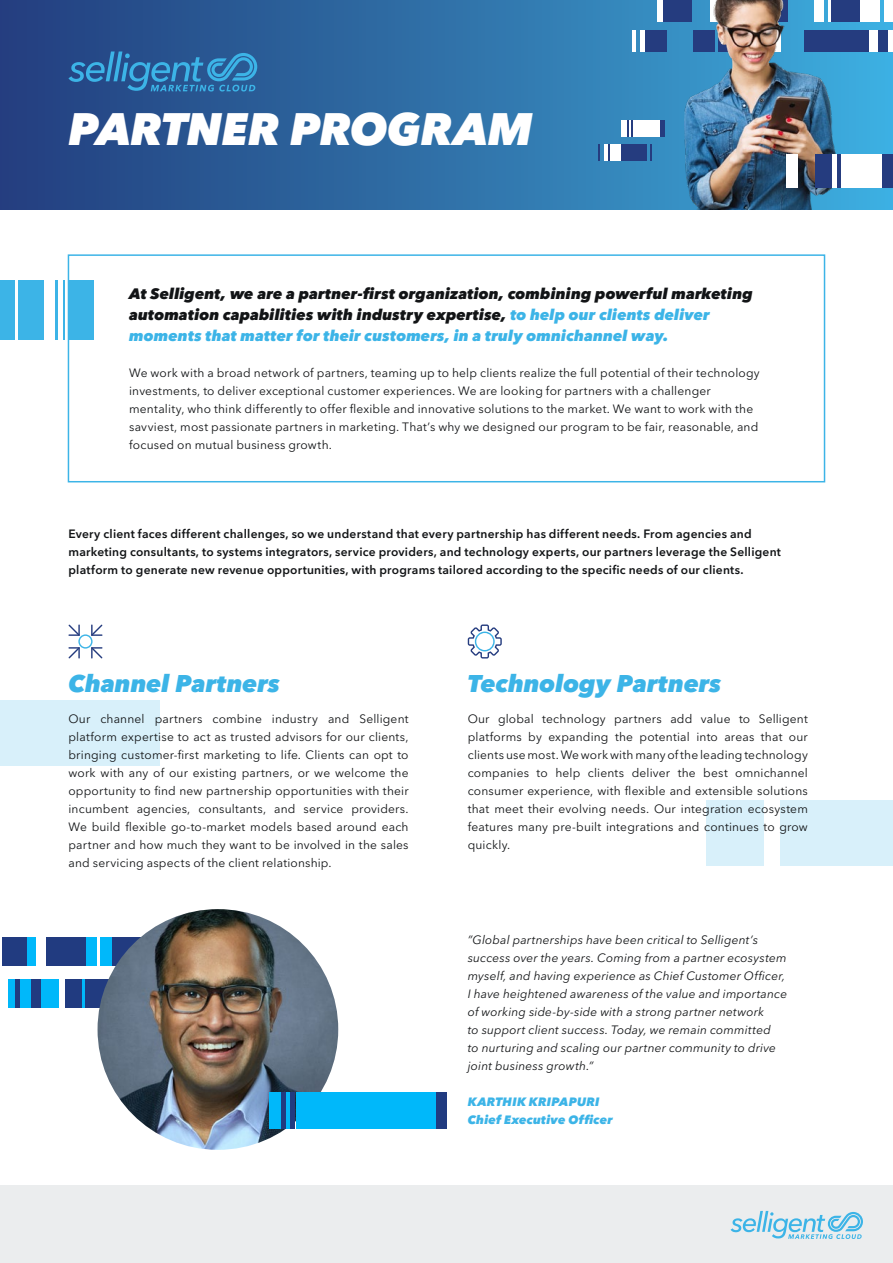
<style>
.page{position:relative;width:893px;height:1263px;background:#fff}
.page>*{position:absolute;margin:0;border:0;box-sizing:border-box;transform-origin:0 0}
.t1{font:italic 800 45px "Avenir Next LT Pro";letter-spacing:-.02em;color:#fff}
.t2{font:italic 800 24px "Avenir Next LT Pro";color:#3cb4e7}
.t3{font:italic 800 15px/21px "Avenir Next LT Pro";letter-spacing:.01em;color:#121416}
.t4{font:12px/18px "Avenir Next LT Pro";letter-spacing:.015em;color:#121416;text-align:justify}
.t5{font:italic 12px/18px "Avenir Next LT Pro";letter-spacing:.015em;color:#121416}
.t6{font:600 12px/18px "Avenir Next LT Pro";letter-spacing:.02em;color:#121416}
.t7{font:italic 800 12px "Avenir Next LT Pro";letter-spacing:.015em;color:#3cb4e7}
.s1{color:#3cb4e7}
</style>
<div class="page">
<div style="left:0;top:1185px;width:893px;height:78px;background:#ebedee"></div>
<div style="left:0;top:700px;width:160px;height:65px;background:#d8f0fa"></div>
<div style="left:707px;top:800px;width:57px;height:66px;background:#d8f0fa"></div>
<div style="left:780px;top:800px;width:113px;height:66px;background:#d8f0fa"></div>
<svg style="left:0;top:0;width:893px;height:210px;background:#2e6aa3"></svg>
<div style="left:68px;top:254px;width:757px;height:228px;border:2px solid #3cb4e7"></div>
<div style="left:0;top:280px;width:15px;height:60px;background:#3cb4e7"></div>
<div style="left:18px;top:280px;width:26px;height:60px;background:#3cb4e7"></div>
<div style="left:69px;top:280px;width:25px;height:60px;background:#3cb4e7"></div>
<hr style="left:63px;top:280px;width:2px;height:60px;background:#3cb4e7">
<hr style="left:55px;top:280px;width:2px;height:60px;background:#3cb4e7">
<svg style="left:730px;top:1211px;width:133px;height:28px"></svg>
<svg style="left:68px;top:51px;width:189px;height:41px;background:#2d6da7"></svg>
<svg style="left:657px;top:0;width:7px;height:21px"></svg>
<div style="left:884px;top:0;width:9px;height:21px;background:#fff"></div>
<div style="left:828px;top:0;width:52px;height:21px;background:#fff"></div>
<div style="left:640px;top:30px;width:6px;height:22px;background:#fff"></div>
<hr style="left:632px;top:30px;width:3px;height:22px;background:#fff">
<div style="left:866px;top:30px;width:27px;height:22px;background:#fff"></div>
<div style="left:664px;top:0;width:28px;height:21px;background:#253c7f"></div>
<div style="left:831px;top:0;width:28px;height:21px;background:#253c7f"></div>
<div style="left:645px;top:30px;width:22px;height:22px;background:#253c7f"></div>
<div style="left:804px;top:30px;width:65px;height:22px;background:#253c7f"></div>
<div style="left:878px;top:30px;width:9px;height:22px;background:#253c7f"></div>
<img style="left:685px;top:0;width:152px;height:210px">
<div style="left:787px;top:154px;width:11px;height:33px;background:#fff"></div>
<div style="left:830px;top:154px;width:62px;height:33px;background:#fff"></div>
<div style="left:815px;top:154px;width:17px;height:33px;background:#253c7f"></div>
<div style="left:882px;top:154px;width:11px;height:33px;background:#253c7f"></div>
<hr style="left:837px;top:154px;width:4px;height:33px;background:#253c7f">
<div style="left:634px;top:120px;width:26px;height:17px;background:#fff"></div>
<div style="left:622px;top:120px;width:11px;height:17px;background:#fff"></div>
<div style="left:604px;top:144px;width:30px;height:16px;background:#fff"></div>
<div style="left:660px;top:120px;width:5px;height:17px;background:#253c7f"></div>
<svg style="left:627px;top:120px;width:6px;height:17px"></svg>
<div style="left:622px;top:144px;width:25px;height:16px;background:#253c7f"></div>
<svg style="left:608px;top:144px;width:2px;height:16px"></svg>
<svg style="left:598px;top:144px;width:2px;height:16px"></svg>
<svg style="left:650px;top:144px;width:2px;height:16px"></svg>
<svg style="left:68px;top:624px;width:34px;height:34px"></svg>
<svg style="left:468px;top:624px;width:34px;height:34px"></svg>
<div style="left:20px;top:937px;width:16px;height:29px;background:#00b8fa"></div>
<div style="left:77px;top:937px;width:19px;height:29px;background:#00b8fa"></div>
<div style="left:100px;top:937px;width:19px;height:29px;background:#00b8fa"></div>
<div style="left:2px;top:937px;width:24px;height:29px;background:#213b80"></div>
<div style="left:46px;top:937px;width:39px;height:29px;background:#213b80"></div>
<div style="left:113px;top:937px;width:39px;height:29px;background:#213b80"></div>
<div style="left:8px;top:979px;width:51px;height:29px;background:#00b8fa"></div>
<div style="left:79px;top:979px;width:26px;height:29px;background:#00b8fa"></div>
<div style="left:31px;top:979px;width:10px;height:29px;background:#213b80"></div>
<div style="left:15px;top:979px;width:5px;height:29px;background:#213b80"></div>
<div style="left:66px;top:979px;width:16px;height:29px;background:#213b80"></div>
<div style="left:85px;top:979px;width:29px;height:29px;background:#213b80"></div>
<img style="left:98px;top:909px;width:240px;height:241px;border-radius:120px">
<div style="left:296px;top:1092px;width:142px;height:37px;background:#00b8fa"></div>
<div style="left:269px;top:1092px;width:25px;height:37px;background:#00b8fa"></div>
<div style="left:436px;top:1092px;width:10px;height:37px;background:#213b80"></div>
<hr style="left:290px;top:1092px;width:4px;height:37px;background:#213b80">
<hr style="left:282px;top:1092px;width:4px;height:37px;background:#213b80">
<p class="t1" style="left:68px;top:102px;width:466px">PARTNER PROGRAM</p>
<p class="t3" style="left:129px;top:283px;width:625px">At Selligent, we are a partner-first organization, combining powerful marketing automation capabilities with industry expertise, <span class="s1">to help our clients deliver moments that matter for their customers, in a truly omnichannel way.</span></p>
<p class="t4" style="left:129px;top:364px;width:632px;text-align:left">We work with a broad network of partners, teaming up to help clients realize the full potential of their technology investments, to deliver exceptional customer experiences. We are looking for partners with a challenger mentality, who think differently to offer flexible and innovative solutions to the market. We want to work with the savviest, most passionate partners in marketing. That’s why we designed our program to be fair, reasonable, and focused on mutual business growth.</p>
<p class="t6" style="left:68px;top:525px;width:714px">Every client faces different challenges, so we understand that every partnership has different needs. From agencies and marketing consultants, to systems integrators, service providers, and technology experts, our partners leverage the Selligent platform to generate new revenue opportunities, with programs tailored according to the specific needs of our clients.</p>
<p class="t2" style="left:68px;top:668px;width:213px">Channel Partners</p>
<p class="t4" style="left:68px;top:710px;width:342px">Our channel partners combine industry and Selligent platform expertise to act as trusted advisors for our clients, bringing customer-first marketing to life. Clients can opt to work with any of our existing partners, or we welcome the opportunity to find new partnership opportunities with their incumbent agencies, consultants, and service providers.<br>We build flexible go-to-market models based around each partner and how much they want to be involved in the sales and servicing aspects of the client relationship.</p>
<p class="t2" style="left:468px;top:668px;width:255px">Technology Partners</p>
<p class="t4" style="left:468px;top:710px;width:342px">Our global technology partners add value to Selligent platforms by expanding the potential into areas that our clients use most. We work with many of the leading technology companies to help clients deliver the best omnichannel consumer experience, with flexible and extensible solutions that meet their evolving needs. Our integration ecosystem features many pre-built integrations and continues to grow quickly.</p>
<p class="t5" style="left:468px;top:931px;width:321px">”Global partnerships have been critical to Selligent’s success over the years. Coming from a partner ecosystem myself, and having experience as Chief Customer Officer, I have heightened awareness of the value and importance of working side-by-side with a strong partner network<br>to support client success. Today, we remain committed<br>to nurturing and scaling our partner community to drive joint business growth.”</p>
<p class="t7" style="left:468px;top:1094px;width:133px">KARTHIK KRIPAPURI</p>
<p class="t7" style="left:468px;top:1112px;width:146px">Chief Executive Officer</p>
</div>
